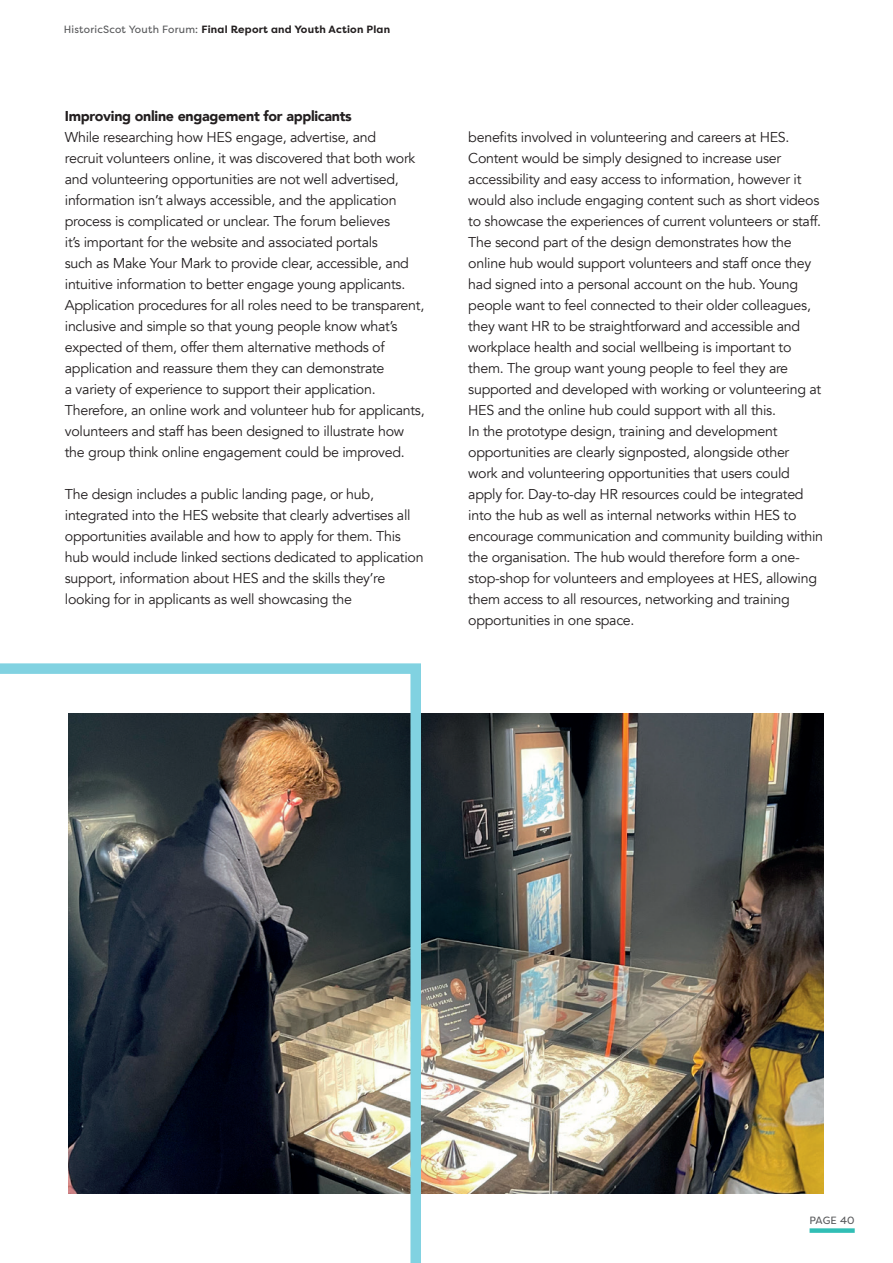
<style>
.page{position:relative;width:893px;height:1263px;background:#fff}
.page>*{position:absolute;margin:0;border:0;box-sizing:border-box;transform-origin:0 0}
.t1{font:14.25px/21px "Avenir";letter-spacing:-.02em;color:#231f20}
.t2{font:900 14.25px "Avenir";letter-spacing:-.02em;color:#231f20}
.t3{font:700 10.5px "Filson Pro";letter-spacing:.02em;color:#231f20}
.t4{font:10.5px "Filson Pro";letter-spacing:.01em;color:#57585a}
.s1{font-weight:400;color:#57585a}
</style>
<div class="page">
<div style="left:809px;top:1228px;width:46px;height:5px;background:#31beb5"></div>
<img style="left:421px;top:713px;width:402px;height:480px">
<img style="left:0;top:663px;width:421px;height:600px">
<p class="t3" style="left:64px;top:23px;width:328px"><span class="s1">HistoricScot Youth Forum:</span> Final Report and Youth Action Plan</p>
<p class="t2" style="left:65px;top:103px;width:289px">Improving online engagement for applicants</p>
<p class="t1" style="left:65px;top:126px;width:361px">While researching how HES engage, advertise, and<br>recruit volunteers online, it was discovered that both work and volunteering opportunities are not well advertised, information isn’t always accessible, and the application process is complicated or unclear. The forum believes<br>it’s important for the website and associated portals<br>such as Make Your Mark to provide clear, accessible, and intuitive information to better engage young applicants.<br>Application procedures for all roles need to be transparent, inclusive and simple so that young people know what’s expected of them, offer them alternative methods of application and reassure them they can demonstrate<br>a variety of experience to support their application.<br>Therefore, an online work and volunteer hub for applicants, volunteers and staff has been designed to illustrate how the group think online engagement could be improved.</p>
<p class="t1" style="left:65px;top:483px;width:360px">The design includes a public landing page, or hub, integrated into the HES website that clearly advertises all opportunities available and how to apply for them. This hub would include linked sections dedicated to application support, information about HES and the skills they’re looking for in applicants as well showcasing the</p>
<p class="t1" style="left:468px;top:126px;width:354px">benefits involved in volunteering and careers at HES.<br>Content would be simply designed to increase user accessibility and easy access to information, however it would also include engaging content such as short videos to showcase the experiences of current volunteers or staff.</p>
<p class="t1" style="left:468px;top:231px;width:354px">The second part of the design demonstrates how the online hub would support volunteers and staff once they had signed into a personal account on the hub. Young people want to feel connected to their older colleagues, they want HR to be straightforward and accessible and workplace health and social wellbeing is important to them. The group want young people to feel they are supported and developed with working or volunteering at HES and the online hub could support with all this.</p>
<p class="t1" style="left:468px;top:420px;width:356px">In the prototype design, training and development opportunities are clearly signposted, alongside other<br>work and volunteering opportunities that users could apply for. Day-to-day HR resources could be integrated into the hub as well as internal networks within HES to encourage communication and community building within the organisation. The hub would therefore form a one&shy;stop-shop for volunteers and employees at HES, allowing them access to all resources, networking and training opportunities in one space.</p>
<p class="t4" style="left:809px;top:1213px;width:47px">PAGE 40</p>
</div>
